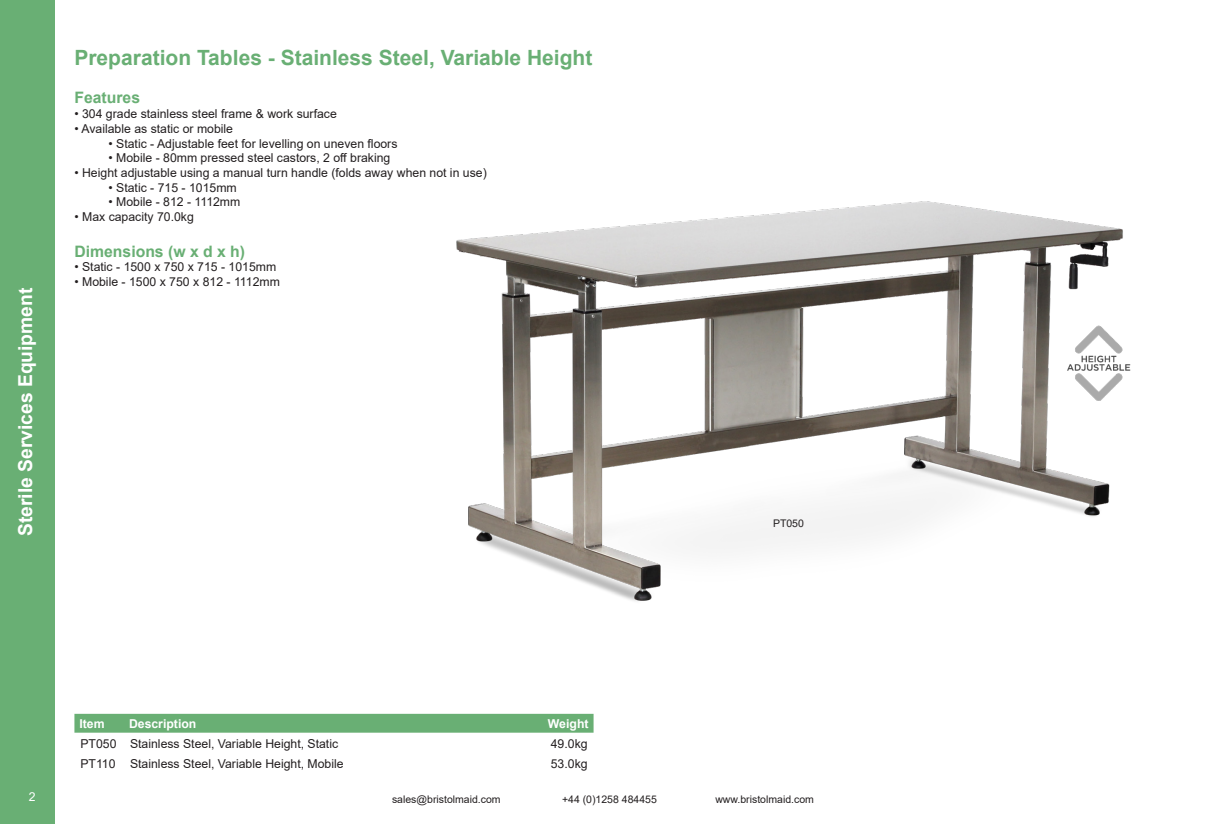
<style>
.page{position:relative;width:1206px;height:824px;background:#fff}
.page>*{position:absolute;margin:0;border:0;box-sizing:border-box;transform-origin:0 0}
.t1{font:700 21px "Arial";color:#69af74}
.t2{font:700 19.25px "Arial";color:#fff}
.t3{font:700 15.75px "Arial";color:#69af74}
.t4{font:12.25px "Arial";color:#231f20}
.t5{font:700 12.25px "Arial";color:#fff}
.t6{font:12.25px "Arial";color:#fff}
.t7{font:10.5px "Arial";color:#231f20}
</style>
<div class="page">
<div style="left:0;top:0;width:55px;height:823px;background:#69af74"></div>
<img style="left:456px;top:201px;width:667px;height:400px">
<div style="left:74px;top:713px;width:519px;height:19px;background:#69af74"></div>
<img style="left:1065px;top:321px;width:66px;height:85px">
<h2 class="t2" style="left:12px;top:536px;width:250px;rotate:-90deg">Sterile Services Equipment</h2>
<p class="t1" style="left:74px;top:43px;width:519px">Preparation Tables - Stainless Steel, Variable Height</p>
<p class="t3" style="left:74px;top:87px;width:67px">Features</p>
<p class="t4" style="left:74px;top:105px;width:264px">• 304 grade stainless steel frame &amp; work surface</p>
<p class="t4" style="left:74px;top:120px;width:160px">• Available as static or mobile</p>
<p class="t4" style="left:108px;top:135px;width:290px">• Static - Adjustable feet for levelling on uneven floors</p>
<p class="t4" style="left:108px;top:149px;width:283px">• Mobile - 80mm pressed steel castors, 2 off braking</p>
<p class="t4" style="left:74px;top:164px;width:414px">• Height adjustable using a manual turn handle (folds away when not in use)</p>
<p class="t4" style="left:108px;top:179px;width:130px">• Static - 715 - 1015mm</p>
<p class="t4" style="left:108px;top:194px;width:133px">• Mobile - 812 - 1112mm</p>
<p class="t4" style="left:74px;top:208px;width:121px">• Max capacity 70.0kg</p>
<p class="t3" style="left:74px;top:240px;width:172px">Dimensions (w x d x h)</p>
<p class="t4" style="left:74px;top:258px;width:203px">• Static - 1500 x 750 x 715 - 1015mm</p>
<p class="t4" style="left:74px;top:273px;width:207px">• Mobile - 1500 x 750 x 812 - 1112mm</p>
<p class="t5" style="left:79px;top:714px;width:27px">Item</p>
<p class="t5" style="left:129px;top:714px;width:69px">Description</p>
<p class="t5" style="left:548px;top:714px;width:42px">Weight</p>
<p class="t4" style="left:80px;top:734px;width:38px">PT050</p>
<p class="t4" style="left:130px;top:734px;width:210px">Stainless Steel, Variable Height, Static</p>
<p class="t4" style="left:551px;top:734px;width:38px">49.0kg</p>
<p class="t4" style="left:80px;top:755px;width:37px">PT110</p>
<p class="t4" style="left:130px;top:755px;width:215px">Stainless Steel, Variable Height, Mobile</p>
<p class="t4" style="left:551px;top:755px;width:38px">53.0kg</p>
<p class="t7" style="left:773px;top:516px;width:32px">PT050</p>
<p class="t6" style="left:29px;top:788px;width:8px">2</p>
<p class="t7" style="left:392px;top:792px;width:110px">sales@bristolmaid.com</p>
<p class="t7" style="left:562px;top:792px;width:96px">+44 (0)1258 484455</p>
<p class="t7" style="left:715px;top:792px;width:100px">www.bristolmaid.com</p>
</div>
